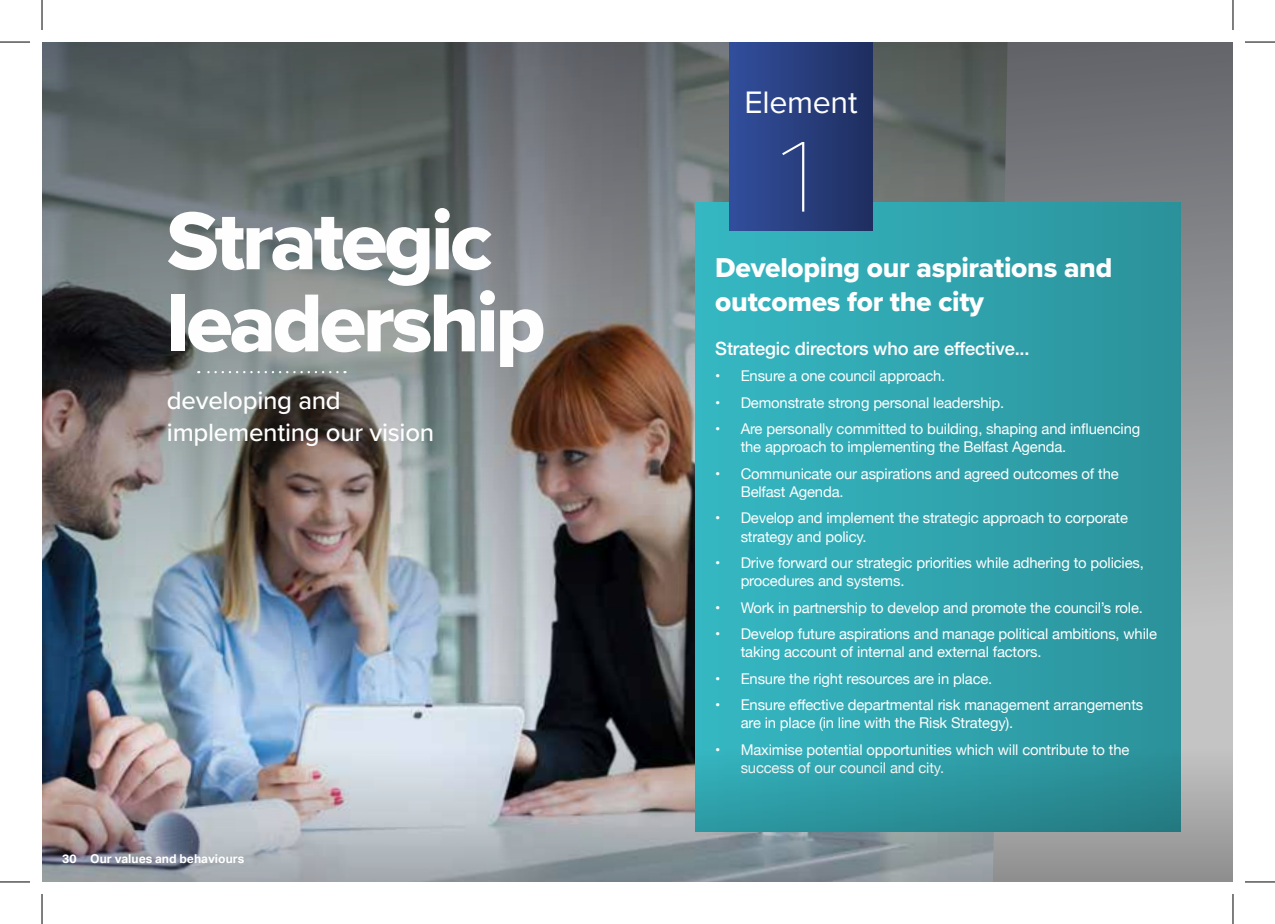
<style>
.page{position:relative;width:1275px;height:924px;background:#fff}
.page>*{position:absolute;margin:0;border:0;box-sizing:border-box;transform-origin:0 0}
.t1{font:100.8px "Aktiv Grotesk Hair";color:#fff}
.t2{font:85px/82px "Proxima Nova Extrabld";letter-spacing:-.04em;color:#fff}
.t3{font:32.2px "Proxima Nova";letter-spacing:-.01em;color:#fff}
.t4{font:28.2px/33.8px "Proxima Nova Extrabld";letter-spacing:-.01em;color:#fff}
.t5{font:500 25.8px/32px "Proxima Nova";letter-spacing:-.01em;color:#fff}
.t6{font:500 18.4px "Helvetica Neue";letter-spacing:-.01em;color:#fff}
.t7{font:14.8px/18.4px "Helvetica Neue";letter-spacing:-.01em;color:#fff}
.t8{font:700 12.2px "Aktiv Grotesk";color:#fff}
</style>
<div class="page">
<img style="left:42px;top:42px;width:1191px;height:839px">
<hr style="left:0;top:42px;width:30px;height:1px;background:#000">
<hr style="left:1245px;top:42px;width:30px;height:1px;background:#000">
<hr style="left:0;top:881px;width:30px;height:1px;background:#000">
<hr style="left:1245px;top:881px;width:30px;height:1px;background:#000">
<hr style="left:42px;top:0;width:1px;height:30px;background:#000">
<hr style="left:42px;top:893px;width:1px;height:30px;background:#000">
<hr style="left:1232px;top:0;width:1px;height:30px;background:#000">
<hr style="left:1232px;top:893px;width:1px;height:30px;background:#000">
<h2 class="t2" style="left:167px;top:198px;width:380px">Strategic leadership</h2>
<h3 class="t5" style="left:167px;top:383px;width:269px">developing and implementing our vision</h3>
<p class="t8" style="left:62px;top:851px;width:184px">30 Our values and behaviours</p>
<h3 class="t3" style="left:744px;top:78px;width:114px">Element</h3>
<h1 class="t1" style="left:769px;top:120px;width:61px">1</h1>
<h3 class="t4" style="left:715px;top:250px;width:398px">Developing our aspirations and outcomes for the city</h3>
<p class="t6" style="left:715px;top:333px;width:316px">Strategic directors who are effective...</p>
<p class="t7" style="left:715px;top:367px;width:231px">• Ensure a one council approach.</p>
<p class="t7" style="left:715px;top:394px;width:290px">• Demonstrate strong personal leadership.</p>
<p class="t7" style="left:740px;top:420px;width:401px;text-indent:-25px">• Are personally committed to building, shaping and influencing the approach to implementing the Belfast Agenda.</p>
<p class="t7" style="left:740px;top:465px;width:379px;text-indent:-25px">• Communicate our aspirations and agreed outcomes of the<br>Belfast Agenda.</p>
<p class="t7" style="left:740px;top:509px;width:389px;text-indent:-25px">• Develop and implement the strategic approach to corporate strategy and policy.</p>
<p class="t7" style="left:740px;top:554px;width:405px;text-indent:-25px">• Drive forward our strategic priorities while adhering to policies, procedures and systems.</p>
<p class="t7" style="left:715px;top:598px;width:429px">• Work in partnership to develop and promote the council’s role.</p>
<p class="t7" style="left:740px;top:625px;width:418px;text-indent:-25px">• Develop future aspirations and manage political ambitions, while taking account of internal and external factors.</p>
<p class="t7" style="left:715px;top:669px;width:279px">• Ensure the right resources are in place.</p>
<p class="t7" style="left:740px;top:696px;width:404px;text-indent:-25px">• Ensure effective departmental risk management arrangements are in place (in line with the Risk Strategy).</p>
<p class="t7" style="left:740px;top:740px;width:390px;text-indent:-25px">• Maximise potential opportunities which will contribute to the success of our council and city.</p>
</div>
